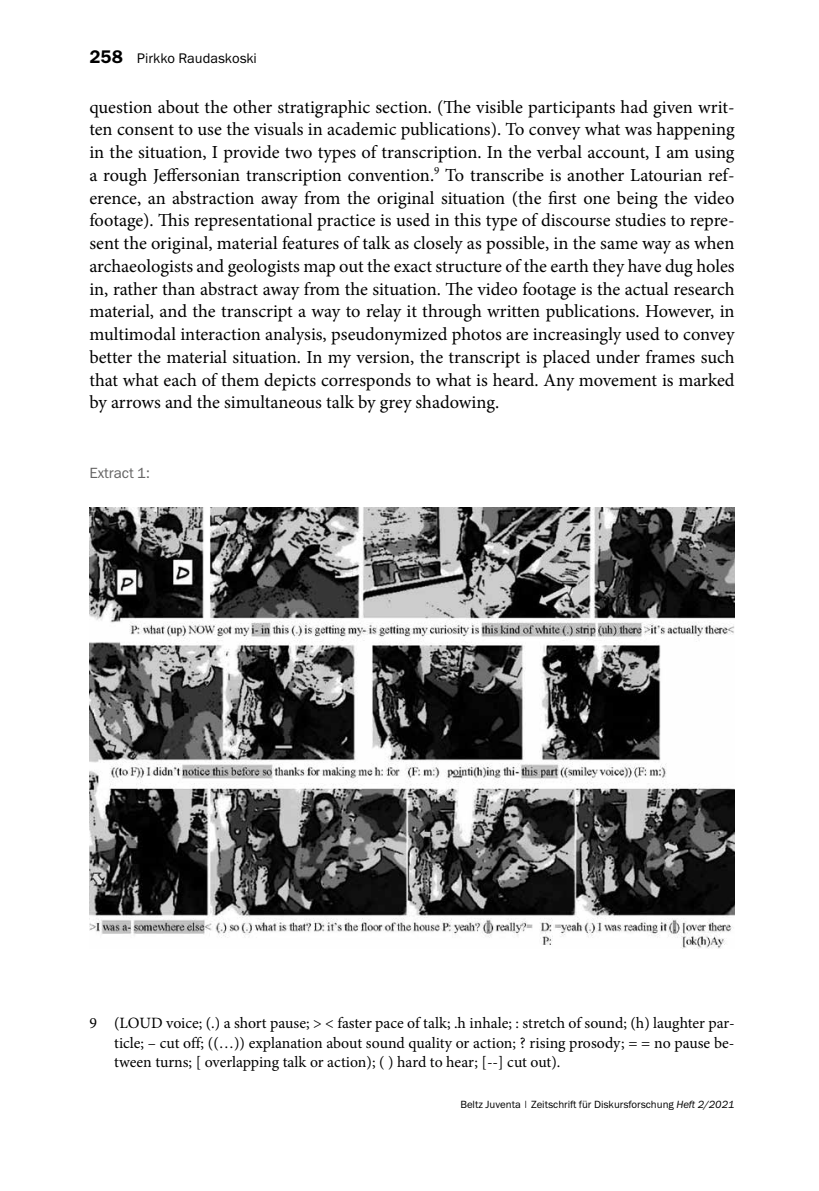
<style>
.page{position:relative;width:819px;height:1191px;background:#fff}
.page>*{position:absolute;margin:0;border:0;box-sizing:border-box;transform-origin:0 0}
.t1{font:18.38px/22.8px "Minion Pro";letter-spacing:-.005em;color:#000;text-align:justify}
.t2{font:15.75px/19.2px "Minion Pro";letter-spacing:-.005em;color:#000;text-align:justify}
.t3{font:14.88px "Franklin Gothic Book ITC";color:#646363}
.t4{font:14px "Franklin Gothic Book ITC";color:#000}
.t5{font:10.5px "Franklin Gothic Book ITC";color:#000}
.s1{font-family:"Franklin Gothic Demi ITC";font-size:18.38px}
.s2{font-style:italic}
</style>
<div class="page">
<img style="left:89px;top:508px;width:645px;height:440px">
<p class="t4" style="left:89px;top:49px;width:169px"><span class="s1">258</span> Pirkko Raudaskoski</p>
<p class="t1" style="left:89px;top:95px;width:646px">question about the other stratigraphic section. (The visible participants had given writ&shy;ten consent to use the visuals in academic publications). To convey what was happening in the situation, I provide two types of transcription. In the verbal account, I am using a rough Jeffersonian transcription convention.<sup>9</sup> To transcribe is another Latourian ref&shy;erence, an abstraction away from the original situation (the first one being the video footage). This representational practice is used in this type of discourse studies to repre&shy;sent the original, material features of talk as closely as possible, in the same way as when archaeologists and geologists map out the exact structure of the earth they have dug holes in, rather than abstract away from the situation. The video footage is the actual research material, and the transcript a way to relay it through written publications. However, in multimodal interaction analysis, pseudonymized photos are increasingly used to convey better the material situation. In my version, the transcript is placed under frames such that what each of them depicts corresponds to what is heard. Any movement is marked by arrows and the simultaneous talk by grey shadowing.</p>
<p class="t3" style="left:89px;top:463px;width:62px">Extract 1:</p>
<p class="t2" style="left:114px;top:1013px;width:622px;text-indent:-25px">9 (LOUD voice; (.) a short pause; &gt; &lt; faster pace of talk; .h inhale; : stretch of sound; (h) laughter par&shy;ticle; – cut off; ((…)) explanation about sound quality or action; ? rising prosody; = = no pause be&shy;tween turns; [ overlapping talk or action); ( ) hard to hear; [--] cut out).</p>
<p class="t5" style="left:460px;top:1098px;width:276px">Beltz Juventa | Zeitschrift für Diskursforschung <span class="s2">Heft 2/2021</span></p>
</div>
